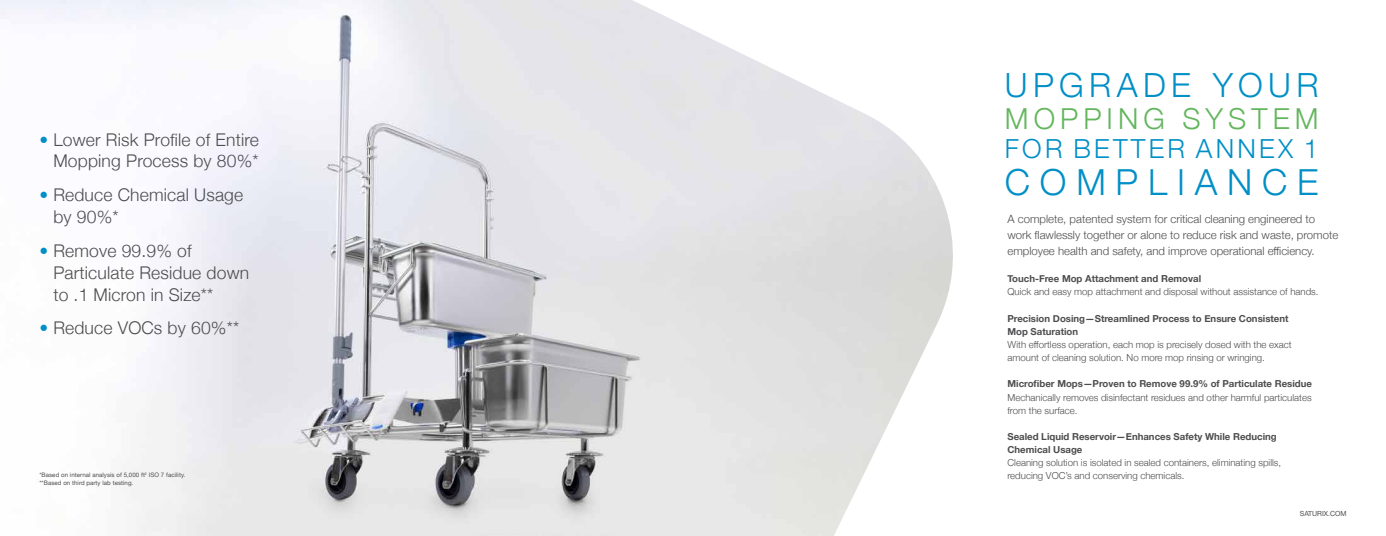
<style>
.page{position:relative;width:1386px;height:536px;background:#fff}
.page>*{position:absolute;margin:0;border:0;box-sizing:border-box;transform-origin:0 0}
.t1{font:300 35.88px "Helvetica Neue";letter-spacing:.275em;color:#008fc6}
.t2{font:300 33.25px "Helvetica Neue";letter-spacing:.16em;color:#008fc6}
.t3{font:300 28.88px "Helvetica Neue";letter-spacing:.175em;color:#63b65d}
.t4{font:300 26.25px "Helvetica Neue";letter-spacing:.125em;color:#008fc6}
.t5{font:300 17.5px/21.9px "Helvetica Neue";letter-spacing:.01em;color:#4d4d4f}
.t6{font:300 11.38px/15.8px "Helvetica Neue";color:#4d4d4f}
.t7{font:300 9.62px/13.1px "Helvetica Neue";color:#4d4d4f}
.t8{font:700 9.62px/13.1px "Helvetica Neue";color:#4d4d4f}
.t9{font:7px "Helvetica Neue";color:#4d4d4f}
.t10{font:6.12px/7.9px "Helvetica Neue";letter-spacing:.01em;color:#4d4d4f}
.s1{color:#008fc6}
</style>
<div class="page">
<img style="left:0;top:0;width:616px;height:536px">
<svg style="left:616px;top:0;width:337px;height:536px;fill:#e5e4e7"></svg>
<h3 class="t5" style="left:39px;top:127px;width:221px;text-align:right"><span class="s1">•</span> Lower Risk Profile of Entire<br>Mopping Process by 80%*</h3>
<h3 class="t5" style="left:53px;top:183px;width:191px;text-indent:-14px"><span class="s1">•</span> Reduce Chemical Usage by 90%*</h3>
<h3 class="t5" style="left:53px;top:238px;width:197px;text-indent:-14px"><span class="s1">•</span> Remove 99.9% of<br>Particulate Residue down to .1 Micron in Size**</h3>
<h3 class="t5" style="left:39px;top:316px;width:201px"><span class="s1">•</span> Reduce VOCs by 60%**</h3>
<p class="t10" style="left:39px;top:471px;width:148px">*Based on internal analysis of 5,000 ft<sup>2</sup> ISO 7 facility. **Based on third party lab testing.</p>
<h2 class="t2" style="left:1005px;top:58px;width:315px">UPGRADE YOUR</h2>
<h3 class="t3" style="left:1005px;top:95px;width:315px">MOPPING SYSTEM</h3>
<h3 class="t4" style="left:1005px;top:128px;width:315px">FOR BETTER ANNEX 1</h3>
<h1 class="t1" style="left:1005px;top:153px;width:315px">COMPLIANCE</h1>
<p class="t6" style="left:1007px;top:210px;width:332px">A complete, patented system for critical cleaning engineered to work flawlessly together or alone to reduce risk and waste, promote employee health and safety, and improve operational efficiency.</p>
<p class="t8" style="left:1007px;top:272px;width:195px">Touch-Free Mop Attachment and Removal</p>
<p class="t7" style="left:1007px;top:284px;width:313px">Quick and easy mop attachment and disposal without assistance of hands.</p>
<p class="t8" style="left:1007px;top:312px;width:283px">Precision Dosing—Streamlined Process to Ensure Consistent<br>Mop Saturation</p>
<p class="t7" style="left:1007px;top:337px;width:286px">With effortless operation, each mop is precisely dosed with the exact amount of cleaning solution. No more mop rinsing or wringing.</p>
<p class="t8" style="left:1007px;top:377px;width:306px">Microfiber Mops—Proven to Remove 99.9% of Particulate Residue</p>
<p class="t7" style="left:1007px;top:389px;width:306px">Mechanically removes disinfectant residues and other harmful particulates from the surface.</p>
<p class="t8" style="left:1007px;top:430px;width:271px">Sealed Liquid Reservoir—Enhances Safety While Reducing<br>Chemical Usage</p>
<p class="t7" style="left:1007px;top:455px;width:275px">Cleaning solution is isolated in sealed containers, eliminating spills, reducing VOC’s and conserving chemicals.</p>
<p class="t9" style="left:1300px;top:508px;width:48px">SATURIX.COM</p>
</div>
